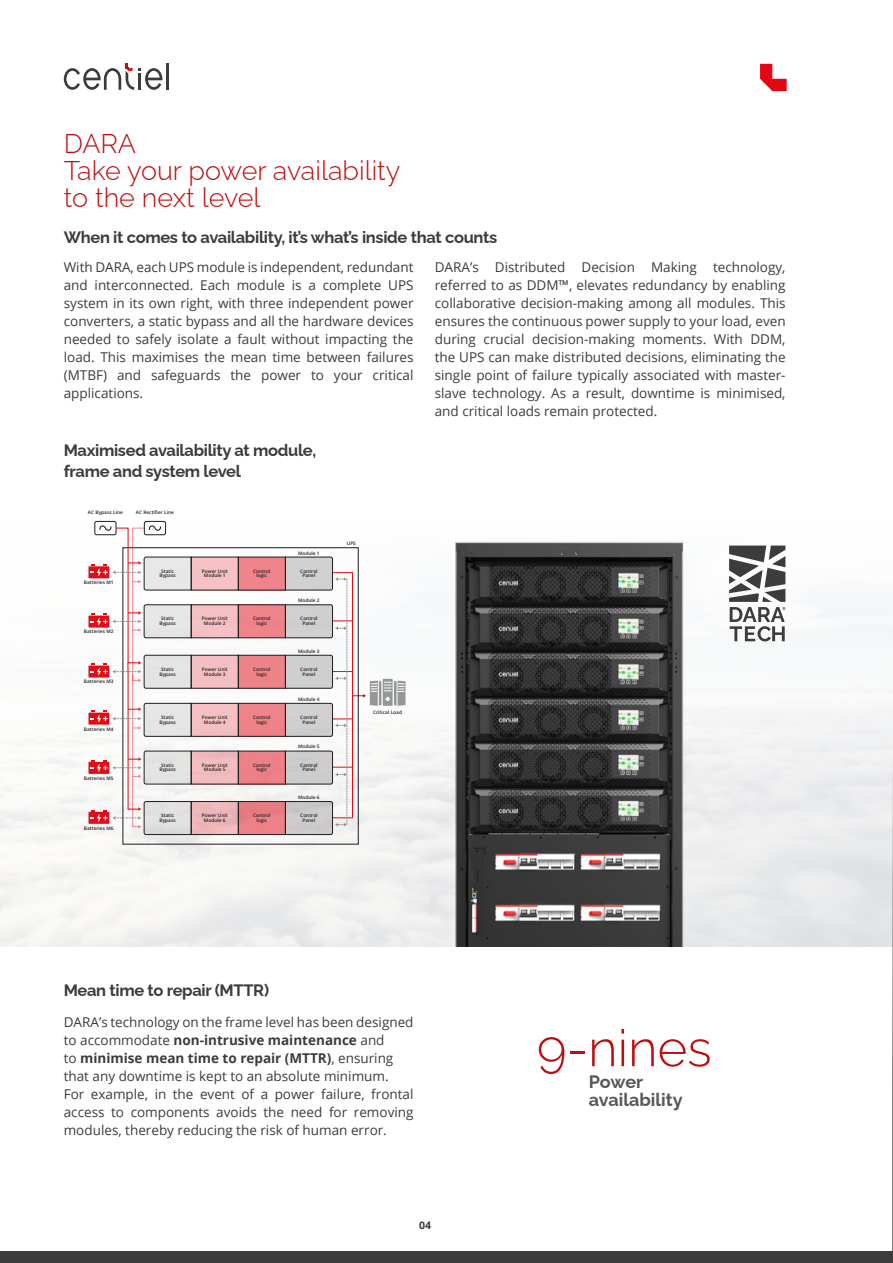
<style>
.page{position:relative;width:893px;height:1263px;background:#fff}
.page>*{position:absolute;margin:0;border:0;box-sizing:border-box;transform-origin:0 0}
.t1{font:300 51px "Raleway";color:#c00d0e}
.t2{font:300 27px/27px "Raleway";color:#c00d0e}
.t3{font:700 18px/18px "Raleway";color:#575756}
.t4{font:700 16.5px/21px "Raleway";letter-spacing:-.02em;color:#3c3c3b}
.t5{font:13.5px/18px "Open Sans";color:#3c3c3b;text-align:justify}
.t6{font:700 10.5px "Open Sans";color:#3c3c3b}
.t7{font:600 4.8px/4.8px "Open Sans";color:#231f20;text-align:center}
.s1{font-weight:700}
</style>
<div class="page">
<img style="left:0;top:520px;width:893px;height:427px">
<div style="left:0;top:1251px;width:893px;height:12px;background:#3c3c3b"></div>
<hr style="left:892px;top:676px;width:1px;height:575px;background:#000">
<div style="left:238px;top:557px;width:47px;height:33px;background:#ef848a"></div>
<div style="left:238px;top:605px;width:47px;height:33px;background:#ef838a"></div>
<div style="left:238px;top:655px;width:47px;height:33px;background:#ed8289"></div>
<div style="left:191px;top:557px;width:47px;height:33px;background:#f6c1c4"></div>
<div style="left:191px;top:605px;width:47px;height:33px;background:#f6c1c3"></div>
<div style="left:191px;top:655px;width:47px;height:33px;background:#f3bec2"></div>
<div style="left:88px;top:566px;width:21px;height:12px;background:#e20b18"></div>
<div style="left:88px;top:615px;width:21px;height:13px;background:#e20b18"></div>
<div style="left:88px;top:665px;width:21px;height:12px;background:#e20b18"></div>
<div style="left:191px;top:604px;width:48px;height:34px;border:1px solid #231f20"></div>
<div style="left:238px;top:604px;width:48px;height:34px;border:1px solid #231f20"></div>
<div style="left:191px;top:655px;width:48px;height:34px;border:1px solid #231f20"></div>
<div style="left:238px;top:655px;width:48px;height:34px;border:1px solid #231f20"></div>
<div style="left:94px;top:521px;width:23px;height:14px;border:1px solid #231f20;border-radius:2px"></div>
<div style="left:144px;top:521px;width:22px;height:14px;border:1px solid #231f20;border-radius:2px"></div>
<div style="left:238px;top:703px;width:47px;height:33px;background:#ef8389"></div>
<div style="left:238px;top:751px;width:47px;height:33px;background:#ec8187"></div>
<div style="left:238px;top:801px;width:47px;height:33px;background:#eb8086"></div>
<div style="left:191px;top:703px;width:47px;height:33px;background:#f5c0c2"></div>
<div style="left:191px;top:751px;width:47px;height:33px;background:#f1bcbf"></div>
<div style="left:191px;top:801px;width:47px;height:33px;background:#ecb7b9"></div>
<div style="left:88px;top:713px;width:21px;height:12px;background:#e20b18"></div>
<div style="left:88px;top:762px;width:21px;height:12px;background:#e20b18"></div>
<div style="left:88px;top:812px;width:21px;height:12px;background:#e20b18"></div>
<div style="left:191px;top:703px;width:48px;height:34px;border:1px solid #231f20"></div>
<div style="left:238px;top:703px;width:48px;height:34px;border:1px solid #231f20"></div>
<div style="left:191px;top:801px;width:48px;height:34px;border:1px solid #231f20"></div>
<div style="left:238px;top:801px;width:48px;height:34px;border:1px solid #231f20"></div>
<svg style="left:90px;top:525px;width:102px;height:310px"></svg>
<svg style="left:284px;top:556px;width:121px;height:279px"></svg>
<img style="left:441px;top:520px;width:266px;height:427px">
<svg style="left:760px;top:64px;width:27px;height:27px"></svg>
<hr style="left:166px;top:64px;width:3px;height:26px;background:#3c3c3b">
<svg style="left:64px;top:64px;width:98px;height:26px"></svg>
<svg style="left:729px;top:545px;width:57px;height:96px"></svg>
<h2 class="t2" style="left:64px;top:127px;width:338px">DARA<br>Take your power availability to the next level</h2>
<p class="t4" style="left:64px;top:225px;width:435px">When it comes to availability, it’s what’s inside that counts</p>
<p class="t5" style="left:64px;top:258px;width:351px">With DARA, each UPS module is independent, redundant and interconnected. Each module is a complete UPS system in its own right, with three independent power converters, a static bypass and all the hardware devices needed to safely isolate a fault without impacting the load. This maximises the mean time between failures (MTBF) and safeguards the power to your critical applications.</p>
<p class="t4" style="left:64px;top:438px;width:254px">Maximised availability at module, frame and system level</p>
<p class="t7" style="left:88px;top:510px;width:36px">AC Bypass Line</p>
<p class="t7" style="left:136px;top:510px;width:40px">AC Rectifier Line</p>
<p class="t7" style="left:84px;top:580px;width:31px">Batteries M1</p>
<p class="t7" style="left:84px;top:629px;width:31px">Batteries M2</p>
<p class="t7" style="left:84px;top:679px;width:31px">Batteries M3</p>
<p class="t7" style="left:84px;top:726px;width:31px">Batteries M4</p>
<p class="t7" style="left:84px;top:775px;width:31px">Batteries M5</p>
<p class="t7" style="left:84px;top:825px;width:31px">Batteries M6</p>
<p class="t7" style="left:298px;top:550px;width:23px">Module 1</p>
<p class="t7" style="left:160px;top:568px;width:18px">Static<br>Bypass</p>
<p class="t7" style="left:202px;top:568px;width:27px">Power Unit<br>Module 1</p>
<p class="t7" style="left:253px;top:568px;width:19px">Control logic</p>
<p class="t7" style="left:300px;top:568px;width:19px">Control<br>Panel</p>
<p class="t7" style="left:298px;top:598px;width:23px">Module 2</p>
<p class="t7" style="left:160px;top:616px;width:18px">Static<br>Bypass</p>
<p class="t7" style="left:202px;top:616px;width:27px">Power Unit<br>Module 2</p>
<p class="t7" style="left:253px;top:616px;width:19px">Control logic</p>
<p class="t7" style="left:300px;top:616px;width:19px">Control<br>Panel</p>
<p class="t7" style="left:298px;top:648px;width:23px">Module 3</p>
<p class="t7" style="left:160px;top:667px;width:18px">Static<br>Bypass</p>
<p class="t7" style="left:202px;top:667px;width:27px">Power Unit<br>Module 3</p>
<p class="t7" style="left:253px;top:667px;width:19px">Control logic</p>
<p class="t7" style="left:300px;top:667px;width:19px">Control<br>Panel</p>
<p class="t7" style="left:298px;top:696px;width:23px">Module 4</p>
<p class="t7" style="left:160px;top:715px;width:18px">Static<br>Bypass</p>
<p class="t7" style="left:202px;top:715px;width:27px">Power Unit<br>Module 4</p>
<p class="t7" style="left:253px;top:715px;width:19px">Control logic</p>
<p class="t7" style="left:300px;top:715px;width:19px">Control<br>Panel</p>
<p class="t7" style="left:298px;top:744px;width:23px">Module 5</p>
<p class="t7" style="left:160px;top:762px;width:18px">Static<br>Bypass</p>
<p class="t7" style="left:202px;top:762px;width:27px">Power Unit<br>Module 5</p>
<p class="t7" style="left:253px;top:762px;width:19px">Control logic</p>
<p class="t7" style="left:300px;top:762px;width:19px">Control<br>Panel</p>
<p class="t7" style="left:298px;top:794px;width:23px">Module 6</p>
<p class="t7" style="left:160px;top:813px;width:18px">Static<br>Bypass</p>
<p class="t7" style="left:202px;top:813px;width:27px">Power Unit<br>Module 6</p>
<p class="t7" style="left:253px;top:813px;width:19px">Control logic</p>
<p class="t7" style="left:300px;top:813px;width:19px">Control<br>Panel</p>
<p class="t7" style="left:347px;top:541px;width:11px">UPS</p>
<p class="t7" style="left:373px;top:710px;width:30px">Critical Load</p>
<p class="t5" style="left:435px;top:258px;width:352px">DARA’s Distributed Decision Making technology, referred to as DDM™, elevates redundancy by enabling collaborative decision-making among all modules. This ensures the continuous power supply to your load, even during crucial decision-making moments. With DDM, the UPS can make distributed decisions, eliminating the single point of failure typically associated with master&shy;slave technology. As a result, downtime is minimised, and critical loads remain protected.</p>
<p class="t4" style="left:64px;top:978px;width:207px">Mean time to repair (MTTR)</p>
<p class="t5" style="left:64px;top:1013px;width:351px;text-align:left">DARA’s technology on the frame level has been designed to accommodate <span class="s1">non-intrusive maintenance</span> and<br>to <span class="s1">minimise mean time to repair (MTTR)</span>, ensuring that any downtime is kept to an absolute minimum.<br>For example, in the event of a power failure, frontal access to components avoids the need for removing modules, thereby reducing the risk of human error.</p>
<h1 class="t1" style="left:537px;top:1007px;width:176px">9-nines</h1>
<h3 class="t3" style="left:589px;top:1071px;width:95px">Power availability</h3>
<p class="t6" style="left:419px;top:1218px;width:13px">04</p>
</div>
